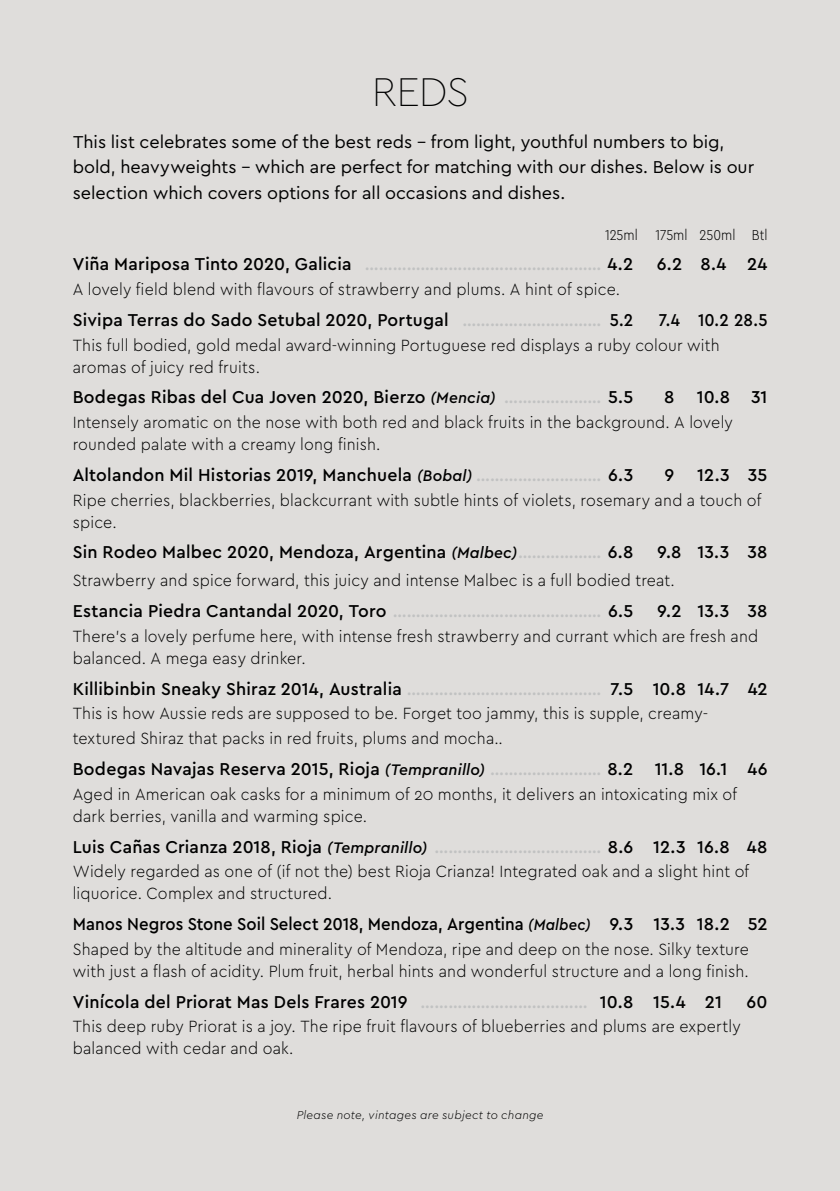
<style>
.page{position:relative;width:840px;height:1191px;background:#fff}
.page>*{position:absolute;margin:0;border:0;box-sizing:border-box;transform-origin:0 0}
.t1{font:100 42px "Cera Pro";color:#000}
.t2{font:500 18px "Cera Pro";letter-spacing:.01em;color:#000}
.t3{font:18px/25.2px "Cera";color:#000}
.t4{font:500 18px "Cera Pro";letter-spacing:.01em;color:#000;scale:.93 1}
.t5{font:500 18px "Cera Pro";letter-spacing:.01em;color:#000;scale:.91 1}
.t6{font:300 17px/22px "Cera";letter-spacing:.01em;color:#000;scale:.94 1}
.t7{font:300 15px "Cera Compact Pro";letter-spacing:.005em;color:#000;scale:.95 1}
.t8{font:italic 300 12px "Cera";letter-spacing:.02em;color:#000}
.s1{color:#c1c2c2}
.s2{font-style:italic;font-size:16px}
</style>
<div class="page">
<div style="left:0;top:0;width:839px;height:1191px;background:#dfdddb"></div>
<h1 class="t1" style="left:371px;top:64px;width:99px">REDS</h1>
<p class="t3" style="left:73px;top:129px;width:682px">This list celebrates some of the best reds – from light, youthful numbers to big, bold, heavyweights – which are perfect for matching with our dishes. Below is our selection which covers options for all occasions and dishes.</p>
<p class="t7" style="left:604px;top:225px;width:172px">125ml 175ml 250ml Btl</p>
<p class="t2" style="left:73px;top:252px;width:561px">Viña Mariposa Tinto 2020, Galicia <span class="s1">……………………………………………</span> 4.2</p>
<p class="t2" style="left:656px;top:252px;width:112px">6.2 8.4 24</p>
<p class="t6" style="left:73px;top:278px;width:583px">A lovely field blend with flavours of strawberry and plums. A hint of spice.</p>
<p class="t2" style="left:73px;top:308px;width:562px">Sivipa Terras do Sado Setubal 2020, Portugal <span class="s1">…………………………</span> 5.2</p>
<p class="t5" style="left:658px;top:308px;width:121px">7.4 10.2 28.5</p>
<p class="t6" style="left:73px;top:333px;width:689px">This full bodied, gold medal award-winning Portuguese red displays a ruby colour with aromas of juicy red fruits.</p>
<p class="t2" style="left:73px;top:385px;width:561px">Bodegas Ribas del Cua Joven 2020, Bierzo <span class="s2">(Mencia)</span> <span class="s1">…………………</span> 5.5</p>
<p class="t2" style="left:664px;top:385px;width:105px">8 10.8 31</p>
<p class="t6" style="left:73px;top:411px;width:703px">Intensely aromatic on the nose with both red and black fruits in the background. A lovely rounded palate with a creamy long finish.</p>
<p class="t2" style="left:73px;top:463px;width:562px">Altolandon Mil Historias 2019, Manchuela <span class="s2">(Bobal)</span> <span class="s1">………………………</span> 6.3</p>
<p class="t2" style="left:664px;top:463px;width:11px">9</p>
<p class="t2" style="left:696px;top:463px;width:72px">12.3 35</p>
<p class="t6" style="left:73px;top:488px;width:733px">Ripe cherries, blackberries, blackcurrant with subtle hints of violets, rosemary and a touch of spice.</p>
<p class="t2" style="left:73px;top:540px;width:562px">Sin Rodeo Malbec 2020, Mendoza, Argentina <span class="s2">(Malbec)</span><span class="s1">………………</span> 6.8</p>
<p class="t2" style="left:657px;top:540px;width:112px">9.8 13.3 38</p>
<p class="t6" style="left:73px;top:569px;width:641px">Strawberry and spice forward, this juicy and intense Malbec is a full bodied treat.</p>
<p class="t2" style="left:73px;top:599px;width:561px">Estancia Piedra Cantandal 2020, Toro <span class="s1">………………………………………</span> 6.5</p>
<p class="t2" style="left:657px;top:599px;width:112px">9.2 13.3 38</p>
<p class="t6" style="left:73px;top:624px;width:730px">There's a lovely perfume here, with intense fresh strawberry and currant which are fresh and balanced. A mega easy drinker.</p>
<p class="t2" style="left:73px;top:676px;width:696px">Killibinbin Sneaky Shiraz 2014, Australia <span class="s1">……………………………………</span> 7.5 10.8 14.7 42</p>
<p class="t6" style="left:73px;top:700px;width:677px;line-height:25px">This is how Aussie reds are supposed to be. Forget too jammy, this is supple, creamy&shy;textured Shiraz that packs in red fruits, plums and mocha..</p>
<p class="t2" style="left:73px;top:757px;width:695px">Bodegas Navajas Reserva 2015, Rioja <span class="s2">(Tempranillo)</span> <span class="s1">……………………</span> 8.2 11.8 16.1 46</p>
<p class="t6" style="left:73px;top:782px;width:707px">Aged in American oak casks for a minimum of 20 months, it delivers an intoxicating mix of dark berries, vanilla and warming spice.</p>
<p class="t2" style="left:73px;top:834px;width:696px">Luis Cañas Crianza 2018, Rioja <span class="s2">(Tempranillo)</span> <span class="s1">………………………………</span> 8.6 12.3 16.8 48</p>
<p class="t6" style="left:73px;top:860px;width:720px">Widely regarded as one of (if not the) best Rioja Crianza! Integrated oak and a slight hint of liquorice. Complex and structured.</p>
<p class="t4" style="left:73px;top:912px;width:748px">Manos Negros Stone Soil Select 2018, Mendoza, Argentina <span class="s2">(Malbec)</span> 9.3 13.3 18.2 52</p>
<p class="t6" style="left:73px;top:937px;width:720px">Shaped by the altitude and minerality of Mendoza, ripe and deep on the nose. Silky texture with just a flash of acidity. Plum fruit, herbal hints and wonderful structure and a long finish.</p>
<p class="t2" style="left:73px;top:989px;width:650px">Vinícola del Priorat Mas Dels Frares 2019 <span class="s1">………………………………</span> 10.8 15.4 21</p>
<p class="t2" style="left:746px;top:989px;width:22px">60</p>
<p class="t6" style="left:73px;top:1015px;width:712px">This deep ruby Priorat is a joy. The ripe fruit flavours of blueberries and plums are expertly balanced with cedar and oak.</p>
<p class="t8" style="left:296px;top:1107px;width:248px">Please note, vintages are subject to change</p>
</div>
